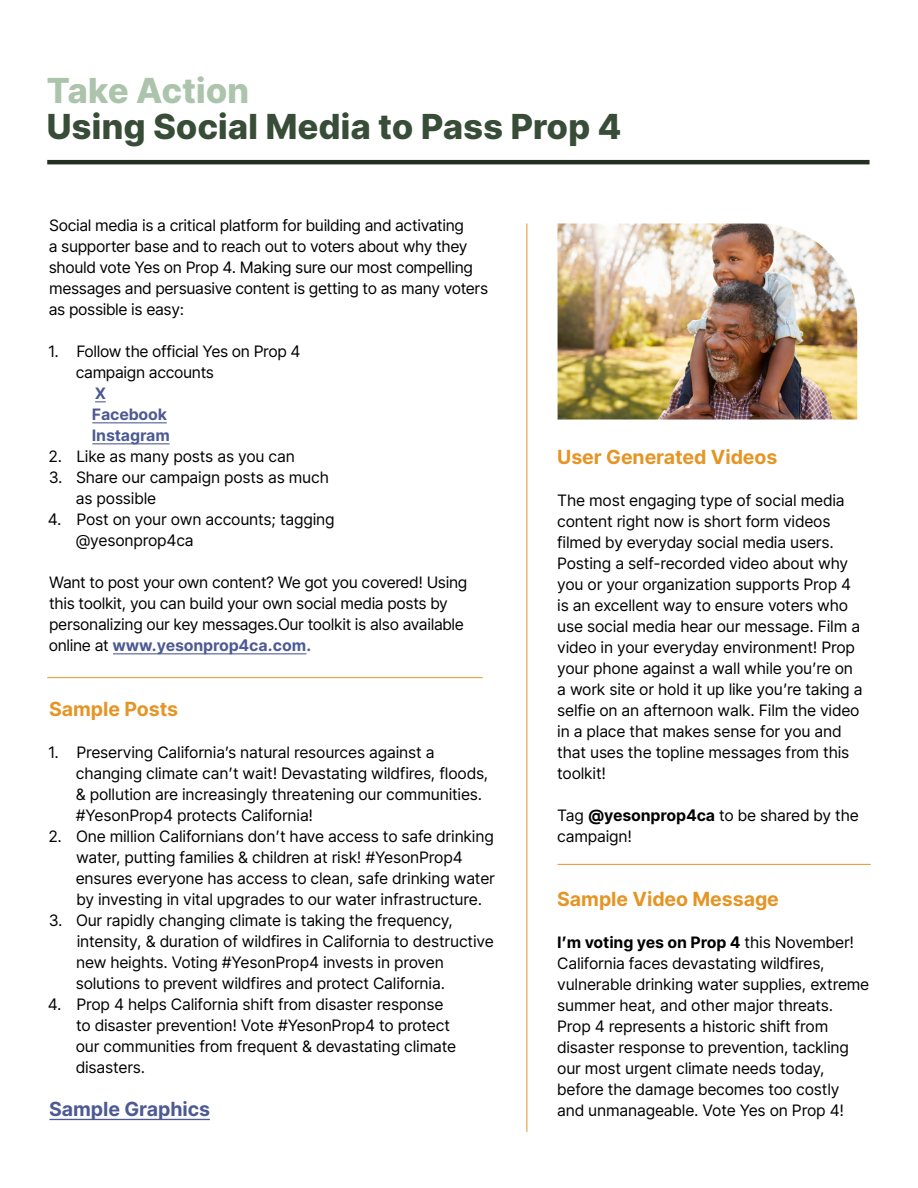
<style>
.page{position:relative;width:918px;height:1188px;background:#fff}
.page>*{position:absolute;margin:0;border:0;box-sizing:border-box;transform-origin:0 0}
.t1{font:800 34.5px "Inter Tight";letter-spacing:.03em;color:#384d37}
.t2{font:800 34.5px "Inter Tight";letter-spacing:.03em;color:#abc4ab}
.t3{font:700 19.5px "Inter Tight";letter-spacing:.03em;color:#e49525}
.t4{font:700 19.5px "Inter Tight";letter-spacing:.03em;color:#4d5a93}
.t5{font:15.75px/21px "Inter Tight";letter-spacing:.03em;color:#000}
.t6{font:700 15.75px/21px "Inter Tight";letter-spacing:.03em;color:#4d5a93}
.s1{font-weight:700;color:#4d5a93}
.s2{font-weight:700}
</style>
<div class="page">
<hr style="left:92px;top:422px;width:75px;height:1px;background:#4d5a93">
<hr style="left:92px;top:443px;width:78px;height:1px;background:#4d5a93">
<hr style="left:113px;top:653px;width:193px;height:1px;background:#4d5a93">
<hr style="left:49px;top:1119px;width:161px;height:1px;background:#4d5a93">
<hr style="left:526px;top:224px;width:1px;height:908px;background:#e49525">
<hr style="left:47px;top:160px;width:823px;height:4px;background:#233021">
<img style="left:558px;top:224px;width:299px;height:196px">
<hr style="left:47px;top:677px;width:436px;height:1px;background:#e49525">
<hr style="left:558px;top:864px;width:313px;height:1px;background:#e49525">
<h1 class="t2" style="left:47px;top:65px;width:203px">Take Action</h1>
<h1 class="t1" style="left:47px;top:101px;width:575px">Using Social Media to Pass Prop 4</h1>
<p class="t5" style="left:49px;top:215px;width:440px">Social media is a critical platform for building and activating<br>a supporter base and to reach out to voters about why they should vote Yes on Prop 4. Making sure our most compelling messages and persuasive content is getting to as many voters as possible is easy:</p>
<p class="t5" style="left:76px;top:341px;width:226px;text-indent:-27px">1. Follow the official Yes on Prop 4 campaign accounts</p>
<p class="t6" style="left:92px;top:383px;width:79px">X<br>Facebook<br>Instagram</p>
<p class="t5" style="left:49px;top:446px;width:247px">2. Like as many posts as you can</p>
<p class="t5" style="left:76px;top:467px;width:254px;text-indent:-27px">3. Share our campaign posts as much as possible</p>
<p class="t5" style="left:76px;top:508px;width:260px;text-indent:-28px">4. Post on your own accounts; tagging @yesonprop4ca</p>
<p class="t5" style="left:49px;top:571px;width:419px">Want to post your own content? We got you covered! Using this toolkit, you can build your own social media posts by personalizing our key messages.Our toolkit is also available online at <span class="s1">www.yesonprop4ca.com.</span></p>
<p class="t3" style="left:49px;top:694px;width:130px">Sample Posts</p>
<p class="t5" style="left:76px;top:741px;width:414px;text-indent:-27px">1. Preserving California’s natural resources against a changing climate can’t wait! Devastating wildfires, floods, &amp; pollution are increasingly threatening our communities. #YesonProp4 protects California!</p>
<p class="t5" style="left:76px;top:825px;width:420px;text-indent:-27px">2. One million Californians don’t have access to safe drinking water, putting families &amp; children at risk! #YesonProp4 ensures everyone has access to clean, safe drinking water by investing in vital upgrades to our water infrastructure.</p>
<p class="t5" style="left:76px;top:909px;width:419px;text-indent:-27px">3. Our rapidly changing climate is taking the frequency, intensity, &amp; duration of wildfires in California to destructive new heights. Voting #YesonProp4 invests in proven solutions to prevent wildfires and protect California.</p>
<p class="t5" style="left:76px;top:993px;width:381px;text-indent:-28px">4. Prop 4 helps California shift from disaster response to disaster prevention! Vote #YesonProp4 to protect our communities from frequent &amp; devastating climate disasters.</p>
<p class="t4" style="left:49px;top:1095px;width:162px">Sample Graphics</p>
<p class="t3" style="left:558px;top:442px;width:221px">User Generated Videos</p>
<p class="t5" style="left:558px;top:489px;width:306px">The most engaging type of social media content right now is short form videos filmed by everyday social media users.<br>Posting a self-recorded video about why you or your organization supports Prop 4 is an excellent way to ensure voters who use social media hear our message. Film a video in your everyday environment! Prop your phone against a wall while you’re on a work site or hold it up like you’re taking a selfie on an afternoon walk. Film the video in a place that makes sense for you and that uses the topline messages from this toolkit!</p>
<p class="t5" style="left:558px;top:804px;width:303px">Tag <span class="s2">@yesonprop4ca</span> to be shared by the campaign!</p>
<p class="t3" style="left:558px;top:885px;width:223px">Sample Video Message</p>
<p class="t5" style="left:558px;top:932px;width:313px"><span class="s2">I’m voting yes on Prop 4</span> this November!<br>California faces devastating wildfires, vulnerable drinking water supplies, extreme summer heat, and other major threats.<br>Prop 4 represents a historic shift from disaster response to prevention, tackling our most urgent climate needs today, before the damage becomes too costly and unmanageable. Vote Yes on Prop 4!</p>
</div>
